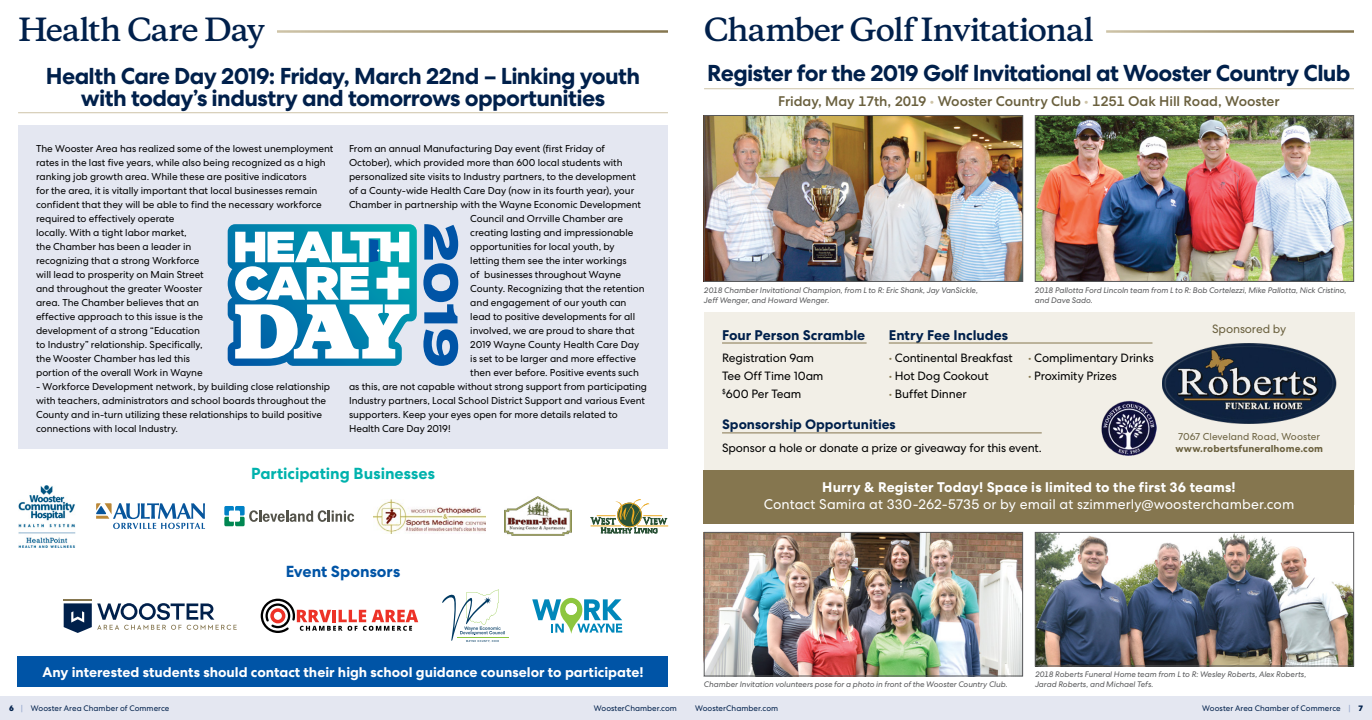
<style>
.page{position:relative;width:1372px;height:720px;background:#fff}
.page>*{position:absolute;margin:0;border:0;box-sizing:border-box;transform-origin:0 0}
.t1{font:600 30px "Copernicus";letter-spacing:-.04em;color:#00204b}
.t2{font:700 23px/22px "Centra No 2";letter-spacing:-.03em;color:#00204b;text-align:center}
.t3{font:700 16px "Centra No 2";color:#00b2ad}
.t4{font:700 16px "Centra No 2";color:#0054a6}
.t5{font:700 14px "Centra No 2";color:#fff}
.t6{font:14px "Centra No 2";letter-spacing:.005em;color:#fff}
.t7{font:500 14px "Centra No 2";letter-spacing:-.005em;color:#6a603e}
.t8{font:700 14px "Centra No 2";color:#00204b}
.t9{font:700 13.6px "Centra No 2";color:#00204b}
.t10{font:12px "Centra No 2";letter-spacing:-.015em;color:#000}
.t11{font:12px "Centra No 2";letter-spacing:-.01em;color:#6a603e}
.t12{font:10px/14px "Centra No 2";letter-spacing:-.005em;color:#000}
.t13{font:700 10px "Centra No 2";letter-spacing:.01em;color:#6a603e}
.t14{font:10px "Centra No 2";letter-spacing:.005em;color:#6a603e}
.t15{font:italic 8px/10px "Centra No 2";letter-spacing:-.01em;color:#58595b}
.t16{font:8px "Centra No 2";letter-spacing:.005em;color:#00204b}
.s1{color:#cec4a8}
.s2{color:#85764f}
.s3{font-weight:800}
.s4{color:#8ea2ca}
</style>
<div class="page">
<div style="left:18px;top:125px;width:650px;height:324px;background:#e4e7f1"></div>
<hr style="left:704px;top:88px;width:650px;height:1px;background:#cec4a8">
<div style="left:704px;top:312px;width:650px;height:193px;background:#f2efe7"></div>
<div style="left:704px;top:470px;width:650px;height:53px;background:#85764f"></div>
<img style="left:1162px;top:343px;width:174px;height:81px">
<hr style="left:722px;top:343px;width:145px;height:1px;background:#85764f">
<hr style="left:889px;top:343px;width:264px;height:1px;background:#85764f">
<img style="left:1101px;top:400px;width:56px;height:56px">
<hr style="left:722px;top:433px;width:320px;height:1px;background:#85764f">
<img style="left:706px;top:117px;width:315px;height:163px">
<div style="left:704px;top:115px;width:319px;height:167px;border:1px solid #58595b"></div>
<img style="left:1037px;top:117px;width:315px;height:163px">
<div style="left:1035px;top:115px;width:319px;height:167px;border:1px solid #58595b"></div>
<img style="left:1037px;top:534px;width:315px;height:130px">
<div style="left:1035px;top:532px;width:319px;height:134px;border:1px solid #58595b"></div>
<hr style="left:18px;top:112px;width:650px;height:1px;background:#cec4a8">
<svg style="left:228px;top:224px;width:189px;height:142px;background:#88c4d8"></svg>
<svg style="left:423px;top:224px;width:35px;height:99px"></svg>
<svg style="left:423px;top:329px;width:35px;height:37px"></svg>
<img style="left:373px;top:499px;width:112px;height:34px">
<img style="left:505px;top:497px;width:66px;height:39px">
<hr style="left:637px;top:526px;width:31px;height:1px;background:#eba921">
<svg style="left:591px;top:499px;width:76px;height:35px"></svg>
<svg style="left:224px;top:506px;width:130px;height:20px"></svg>
<svg style="left:96px;top:503px;width:109px;height:26px"></svg>
<img style="left:18px;top:485px;width:58px;height:62px">
<div style="left:18px;top:656px;width:650px;height:31px;background:#0054a6"></div>
<svg style="left:532px;top:598px;width:90px;height:36px"></svg>
<div style="left:566px;top:603px;width:11px;height:12px;background:#fff;border-radius:50%"></div>
<svg style="left:64px;top:603px;width:173px;height:30px"></svg>
<hr style="left:64px;top:599px;width:28px;height:2px;background:#85764f">
<svg style="left:261px;top:599px;width:157px;height:34px"></svg>
<hr style="left:457px;top:637px;width:51px;height:1px;background:#8dc63f">
<svg style="left:442px;top:589px;width:63px;height:54px"></svg>
<img style="left:706px;top:534px;width:315px;height:140px">
<div style="left:704px;top:532px;width:319px;height:144px;border:1px solid #58595b"></div>
<div style="left:0;top:696px;width:1372px;height:24px;background:#e4e7f1"></div>
<p class="t1" style="left:18px;top:9px;width:249px">Health Care Day</p>
<p class="t2" style="left:46px;top:66px;width:596px">Health Care Day 2019: Friday, March 22nd – Linking youth with today’s industry and tomorrows opportunities</p>
<p class="t12" style="left:36px;top:141px;width:299px">The Wooster Area has realized some of the lowest unemployment rates in the last five years, while also being recognized as a high ranking job growth area. While these are positive indicators<br>for the area, it is vitally important that local businesses remain confident that they will be able to find the necessary workforce required to effectively operate<br>locally. With a tight labor market,<br>the Chamber has been a leader in<br>recognizing that a strong Workforce<br>will lead to prosperity on Main Street<br>and throughout the greater Wooster<br>area. The Chamber believes that an<br>effective approach to this issue is the<br>development of a strong “Education<br>to Industry” relationship. Specifically,<br>the Wooster Chamber has led this<br>portion of the overall Work in Wayne</p>
<p class="t12" style="left:36px;top:379px;width:296px">- Workforce Development network, by building close relationship with teachers, administrators and school boards throughout the County and in-turn utilizing these relationships to build positive connections with local Industry.</p>
<p class="t12" style="left:349px;top:141px;width:257px">From an annual Manufacturing Day event (first Friday of</p>
<p class="t12" style="left:349px;top:155px;width:275px">October), which provided more than 600 local students with</p>
<p class="t12" style="left:349px;top:169px;width:289px">personalized site visits to Industry partners, to the development</p>
<p class="t12" style="left:349px;top:183px;width:287px">of a County-wide Health Care Day (now in its fourth year), your</p>
<p class="t12" style="left:349px;top:197px;width:294px">Chamber in partnership with the Wayne Economic Development</p>
<p class="t12" style="left:470px;top:211px;width:154px">Council and Orrville Chamber are</p>
<p class="t12" style="left:470px;top:225px;width:165px">creating lasting and impressionable</p>
<p class="t12" style="left:470px;top:239px;width:146px">opportunities for local youth, by</p>
<p class="t12" style="left:470px;top:253px;width:158px">letting them see the inter workings</p>
<p class="t12" style="left:470px;top:267px;width:152px">of businesses throughout Wayne</p>
<p class="t12" style="left:470px;top:281px;width:176px">County. Recognizing that the retention</p>
<p class="t12" style="left:470px;top:295px;width:158px">and engagement of our youth can</p>
<p class="t12" style="left:470px;top:309px;width:166px">lead to positive developments for all</p>
<p class="t12" style="left:470px;top:323px;width:166px">involved, we are proud to share that</p>
<p class="t12" style="left:470px;top:337px;width:170px">2019 Wayne County Health Care Day</p>
<p class="t12" style="left:470px;top:351px;width:167px">is set to be larger and more effective</p>
<p class="t12" style="left:470px;top:365px;width:170px">then ever before. Positive events such</p>
<p class="t12" style="left:349px;top:379px;width:299px">as this, are not capable without strong support from participating</p>
<p class="t12" style="left:349px;top:393px;width:297px">Industry partners, Local School District Support and various Event</p>
<p class="t12" style="left:349px;top:407px;width:270px">supporters. Keep your eyes open for more details related to</p>
<p class="t12" style="left:349px;top:421px;width:103px">Health Care Day 2019!</p>
<p class="t3" style="left:251px;top:464px;width:185px">Participating Businesses</p>
<p class="t4" style="left:286px;top:562px;width:116px">Event Sponsors</p>
<p class="t5" style="left:42px;top:664px;width:603px">Any interested students should contact their high school guidance counselor to participate!</p>
<p class="t1" style="left:704px;top:9px;width:392px">Chamber Golf Invitational</p>
<p class="t2" style="left:707px;top:63px;width:645px">Register for the 2019 Golf Invitational at Wooster Country Club</p>
<p class="t7" style="left:778px;top:93px;width:503px">Friday, May 17th, 2019 <span class="s1">•</span> Wooster Country Club <span class="s1">•</span> 1251 Oak Hill Road, Wooster</p>
<p class="t15" style="left:704px;top:285px;width:276px">2018 Chamber Invitational Champion, from L to R: Eric Shank, Jay VanSickle,<br>Jeff Wenger, and Howard Wenger.</p>
<p class="t15" style="left:1035px;top:285px;width:313px">2018 Pallotta Ford Lincoln team from L to R: Bob Cortelezzi, Mike Pallotta, Nick Cristino, and Dave Sado.</p>
<p class="t8" style="left:722px;top:327px;width:145px">Four Person Scramble</p>
<p class="t8" style="left:889px;top:327px;width:121px">Entry Fee Includes</p>
<p class="t11" style="left:1212px;top:322px;width:76px">Sponsored by</p>
<p class="t10" style="left:722px;top:351px;width:94px">Registration 9am</p>
<p class="t10" style="left:722px;top:369px;width:103px">Tee Off Time 10am</p>
<p class="t10" style="left:722px;top:387px;width:81px"><sup>$</sup>600 Per Team</p>
<p class="t10" style="left:889px;top:351px;width:125px"><span class="s2">•</span> Continental Breakfast</p>
<p class="t10" style="left:889px;top:369px;width:101px"><span class="s2">•</span> Hot Dog Cookout</p>
<p class="t10" style="left:889px;top:387px;width:79px"><span class="s2">•</span> Buffet Dinner</p>
<p class="t10" style="left:1028px;top:351px;width:127px"><span class="s2">•</span> Complimentary Drinks</p>
<p class="t10" style="left:1028px;top:369px;width:90px"><span class="s2">•</span> Proximity Prizes</p>
<p class="t9" style="left:722px;top:416px;width:175px">Sponsorship Opportunities</p>
<p class="t10" style="left:722px;top:441px;width:321px">Sponsor a hole or donate a prize or giveaway for this event.</p>
<p class="t14" style="left:1178px;top:431px;width:144px">7067 Cleveland Road, Wooster</p>
<p class="t13" style="left:1175px;top:443px;width:149px">www.robertsfuneralhome.com</p>
<p class="t5" style="left:822px;top:479px;width:415px">Hurry &amp; Register Today! Space is limited to the first 36 teams!</p>
<p class="t6" style="left:764px;top:496px;width:532px">Contact Samira at 330-262-5735 or by email at szimmerly@woosterchamber.com</p>
<p class="t15" style="left:704px;top:679px;width:305px">Chamber Invitation volunteers pose for a photo in front of the Wooster Country Club.</p>
<p class="t15" style="left:1035px;top:669px;width:273px">2018 Roberts Funeral Home team from L to R: Wesley Roberts, Alex Roberts,<br>Jarad Roberts, and Michael Tefs.</p>
<p class="t16" style="left:9px;top:704px;width:162px"><span class="s3">6</span> <span class="s4">|</span> Wooster Area Chamber of Commerce</p>
<p class="t16" style="left:594px;top:704px;width:85px">WoosterChamber.com</p>
<p class="t16" style="left:695px;top:704px;width:85px">WoosterChamber.com</p>
<p class="t16" style="left:1202px;top:704px;width:162px">Wooster Area Chamber of Commerce <span class="s4">|</span> <span class="s3">7</span></p>
</div>
